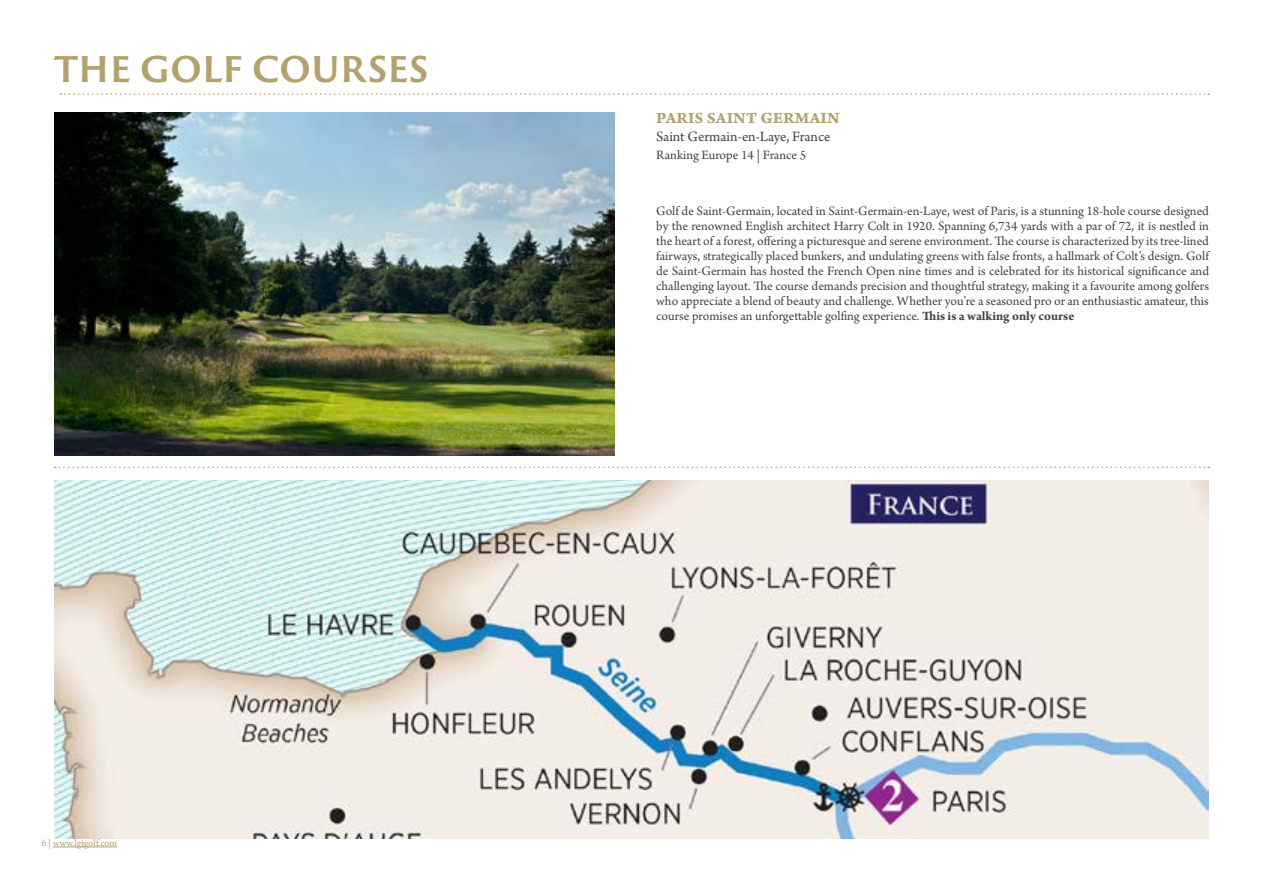
<style>
.page{position:relative;width:1263px;height:893px;background:#fff}
.page>*{position:absolute;margin:0;border:0;box-sizing:border-box;transform-origin:0 0}
.t1{font:700 34.5px "Trajan Sans Pro";letter-spacing:-.005em;color:#b3a16e}
.t2{font:16.5px "Arno Pro Bold Caption";color:#b3a16e}
.t3{font:15px "Arno Pro";letter-spacing:-.005em;color:#454444}
.t4{font:13.5px/15px "Arno Pro";color:#454444;text-align:justify}
.t5{font:10.2px "Arno Pro";color:#b3a16e}
.s1{font-weight:700}
</style>
<div class="page">
<hr style="left:53px;top:847px;width:64px;height:1px;background:#b3a16e">
<svg style="left:55px;top:467px;width:1154px;height:1px"></svg>
<svg style="left:60px;top:93px;width:1149px;height:2px"></svg>
<img style="left:54px;top:112px;width:560px;height:343px">
<img style="left:54px;top:480px;width:1155px;height:359px">
<h1 class="t1" style="left:54px;top:43px;width:376px">THE GOLF COURSES</h1>
<p class="t5" style="left:41px;top:837px;width:77px">6 | www.lgtgolf.com</p>
<p class="t2" style="left:656px;top:109px;width:185px">PARIS SAINT GERMAIN</p>
<p class="t3" style="left:656px;top:128px;width:176px">Saint Germain-en-Laye, France</p>
<p class="t4" style="left:656px;top:149px;width:152px">Ranking Europe 14 | France 5</p>
<p class="t4" style="left:656px;top:204px;width:554px">Golf de Saint-Germain, located in Saint-Germain-en-Laye, west of Paris, is a stunning 18-hole course designed by the renowned English architect Harry Colt in 1920. Spanning 6,734 yards with a par of 72, it is nestled in the heart of a forest, offering a picturesque and serene environment. The course is characterized by its tree-lined fairways, strategically placed bunkers, and undulating greens with false fronts, a hallmark of Colt’s design. Golf de Saint-Germain has hosted the French Open nine times and is celebrated for its historical significance and challenging layout. The course demands precision and thoughtful strategy, making it a favourite among golfers who appreciate a blend of beauty and challenge. Whether you’re a seasoned pro or an enthusiastic amateur, this course promises an unforgettable golfing experience. <span class="s1">This is a walking only course</span></p>
</div>
